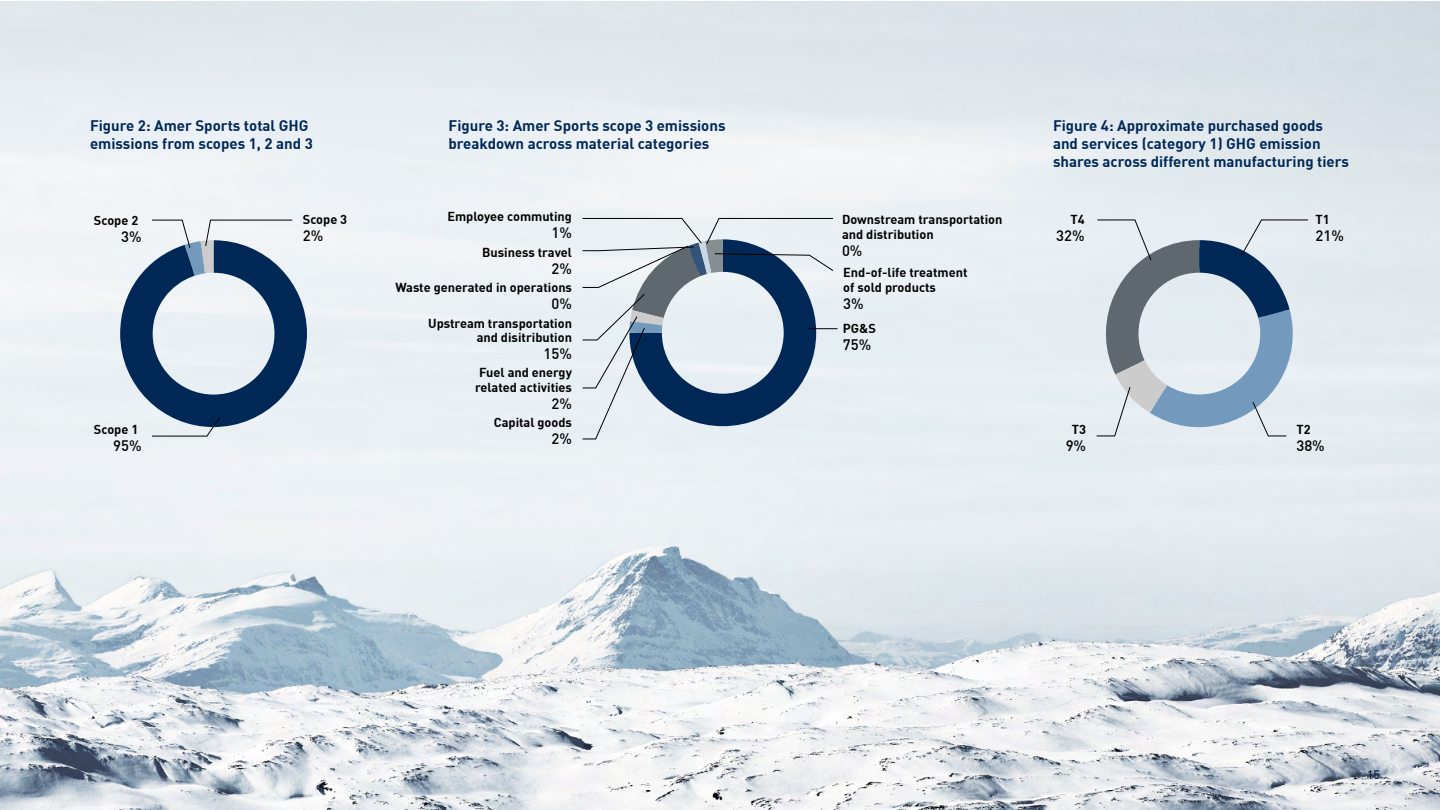
<style>
.page{position:relative;width:1440px;height:810px;background:#fff}
.page>*{position:absolute;margin:0;border:0;box-sizing:border-box;transform-origin:0 0}
.taulukko_otsikko{font:700 15px/18px "DIN";color:#002857}
.t1{font:500 14.85px "DIN";color:#000}
.t2{font:700 12.75px/14.9px "DIN";color:#000}
.t3{font:500 12px "DIN";color:#061e45}
</style>
<div class="page">
<img style="left:0;top:1px;width:1440px;height:809px">
<svg style="left:120px;top:220px;width:187px;height:217px"></svg>
<svg style="left:1093px;top:220px;width:216px;height:216px"></svg>
<svg style="left:582px;top:218px;width:256px;height:221px"></svg>
<p class="taulukko_otsikko" style="left:90px;top:116px;width:224px">Figure 2: Amer Sports total GHG emissions from scopes 1, 2 and 3</p>
<p class="taulukko_otsikko" style="left:448px;top:116px;width:279px">Figure 3: Amer Sports scope 3 emissions breakdown across material categories</p>
<p class="taulukko_otsikko" style="left:1053px;top:116px;width:297px">Figure 4: Approximate purchased goods and services (category 1) GHG emission shares across different manufacturing tiers</p>
<p class="t2" style="left:94px;top:213px;width:46px">Scope 2</p>
<p class="t1" style="left:121px;top:227px;width:22px">3%</p>
<p class="t2" style="left:94px;top:421px;width:46px">Scope 1</p>
<p class="t1" style="left:113px;top:436px;width:30px">95%</p>
<p class="t2" style="left:303px;top:212px;width:46px">Scope 3</p>
<p class="t1" style="left:303px;top:227px;width:22px">2%</p>
<p class="t2" style="left:447px;top:208px;width:126px">Employee commuting</p>
<p class="t1" style="left:552px;top:223px;width:22px">1%</p>
<p class="t2" style="left:482px;top:244px;width:91px">Business travel</p>
<p class="t1" style="left:552px;top:259px;width:22px">2%</p>
<p class="t2" style="left:395px;top:279px;width:178px">Waste generated in operations</p>
<p class="t1" style="left:552px;top:294px;width:22px">0%</p>
<p class="t2" style="left:428px;top:315px;width:145px;text-align:right">Upstream transportation and disitribution</p>
<p class="t1" style="left:544px;top:345px;width:30px">15%</p>
<p class="t2" style="left:475px;top:365px;width:99px;text-align:center">Fuel and energy related activities</p>
<p class="t1" style="left:552px;top:394px;width:22px">2%</p>
<p class="t2" style="left:494px;top:415px;width:80px">Capital goods</p>
<p class="t1" style="left:552px;top:429px;width:22px">2%</p>
<p class="t2" style="left:842px;top:212px;width:162px">Downstream transportation and distribution</p>
<p class="t1" style="left:842px;top:241px;width:22px">0%</p>
<p class="t2" style="left:843px;top:264px;width:126px">End-of-life treatment of sold products</p>
<p class="t1" style="left:843px;top:294px;width:22px">3%</p>
<p class="t2" style="left:843px;top:320px;width:35px">PG&amp;S</p>
<p class="t1" style="left:843px;top:335px;width:30px">75%</p>
<p class="t2" style="left:1070px;top:212px;width:16px">T4</p>
<p class="t1" style="left:1056px;top:226px;width:30px">32%</p>
<p class="t2" style="left:1072px;top:421px;width:16px">T3</p>
<p class="t1" style="left:1066px;top:436px;width:22px">9%</p>
<p class="t2" style="left:1316px;top:212px;width:16px">T1</p>
<p class="t1" style="left:1316px;top:226px;width:30px">21%</p>
<p class="t2" style="left:1296px;top:421px;width:16px">T2</p>
<p class="t1" style="left:1296px;top:436px;width:30px">38%</p>
<p class="t3" style="left:1367px;top:767px;width:14px">15</p>
</div>
